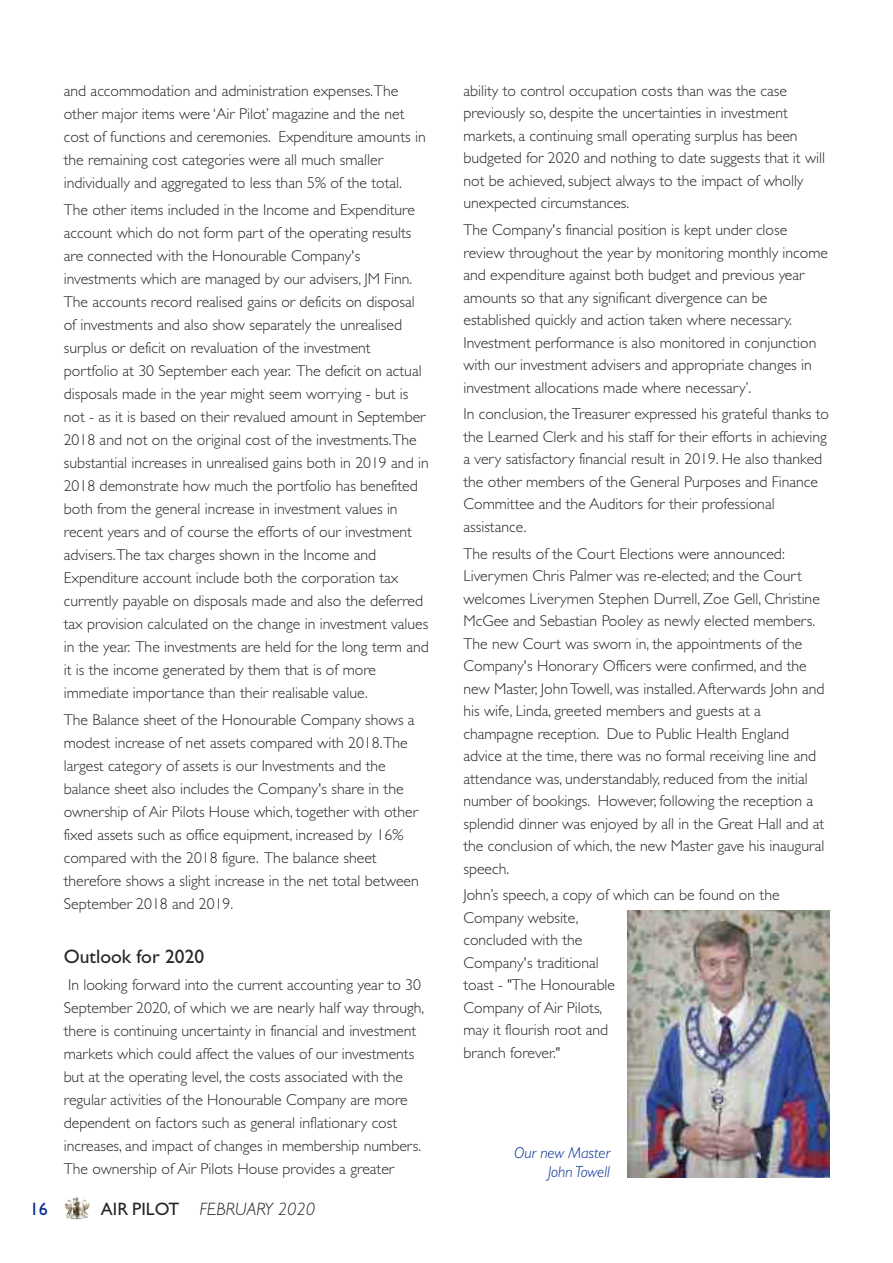
<style>
.page{position:relative;width:893px;height:1263px;background:#fff}
.page>*{position:absolute;margin:0;border:0;box-sizing:border-box;transform-origin:0 0}
.t1{font:19.5px "Gill Sans TT";color:#272627}
.t2{font:italic 300 18px "Gill Sans";color:#272627}
.t3{font:18px "Gill Sans TT";color:#002a92}
.t4{font:300 15.75px/23px "Gill Sans";color:#272627}
.t5{font:italic 300 15.75px/18.9px "Gill Sans";color:#002a92;text-align:right}
.s1{font-family:"Gill Sans TT";font-weight:400;font-style:normal}
</style>
<div class="page">
<img style="left:64px;top:1199px;width:11px;height:15px">
<img style="left:627px;top:910px;width:202px;height:268px">
<p class="t4" style="left:64px;top:80px;width:363px">and accommodation and administration expenses.The other major items were ‘Air Pilot’ magazine and the net cost of functions and ceremonies. Expenditure amounts in the remaining cost categories were all much smaller individually and aggregated to less than 5% of the total.</p>
<p class="t4" style="left:64px;top:200px;width:367px">The other items included in the Income and Expenditure account which do not form part of the operating results are connected with the Honourable Company's investments which are managed by our advisers, JM Finn.<br>The accounts record realised gains or deficits on disposal of investments and also show separately the unrealised surplus or deficit on revaluation of the investment portfolio at 30 September each year. The deficit on actual disposals made in the year might seem worrying - but is not - as it is based on their revalued amount in September 2018 and not on the original cost of the investments.The substantial increases in unrealised gains both in 2019 and in 2018 demonstrate how much the portfolio has benefited both from the general increase in investment values in recent years and of course the efforts of our investment advisers.The tax charges shown in the Income and Expenditure account include both the corporation tax currently payable on disposals made and also the deferred tax provision calculated on the change in investment values in the year. The investments are held for the long term and it is the income generated by them that is of more immediate importance than their realisable value.</p>
<p class="t4" style="left:64px;top:709px;width:357px">The Balance sheet of the Honourable Company shows a modest increase of net assets compared with 2018.The largest category of assets is our Investments and the balance sheet also includes the Company's share in the ownership of Air Pilots House which, together with other fixed assets such as office equipment, increased by 16% compared with the 2018 figure. The balance sheet therefore shows a slight increase in the net total between September 2018 and 2019.</p>
<p class="t1" style="left:64px;top:945px;width:142px">Outlook for 2020</p>
<p class="t4" style="left:64px;top:975px;width:362px">In looking forward into the current accounting year to 30<br>September 2020, of which we are nearly half way through, there is continuing uncertainty in financial and investment markets which could affect the values of our investments but at the operating level, the costs associated with the regular activities of the Honourable Company are more dependent on factors such as general inflationary cost increases, and impact of changes in membership numbers.<br>The ownership of Air Pilots House provides a greater</p>
<p class="t3" style="left:30px;top:1198px;width:19px">16</p>
<p class="t2" style="left:101px;top:1202px;width:216px"><span class="s1">AIR PILOT</span> FEBRUARY 2020</p>
<p class="t4" style="left:463px;top:81px;width:363px;line-height:22.5px">ability to control occupation costs than was the case previously so, despite the uncertainties in investment markets, a continuing small operating surplus has been budgeted for 2020 and nothing to date suggests that it will not be achieved, subject always to the impact of wholly unexpected circumstances.</p>
<p class="t4" style="left:463px;top:220px;width:366px;line-height:22.5px">The Company's financial position is kept under close review throughout the year by monitoring monthly income and expenditure against both budget and previous year amounts so that any significant divergence can be established quickly and action taken where necessary.<br>Investment performance is also monitored in conjunction with our investment advisers and appropriate changes in investment allocations made where necessary’.</p>
<p class="t4" style="left:463px;top:404px;width:367px;line-height:22.5px">In conclusion, theTreasurer expressed his grateful thanks to the Learned Clerk and his staff for their efforts in achieving a very satisfactory financial result in 2019. He also thanked the other members of the General Purposes and Finance Committee and the Auditors for their professional assistance.</p>
<p class="t4" style="left:463px;top:543px;width:363px;line-height:22.5px">The results of the Court Elections were announced:<br>Liverymen Chris Palmer was re-elected; and the Court welcomes Liverymen Stephen Durrell, Zoe Gell, Christine McGee and Sebastian Pooley as newly elected members.<br>The new Court was sworn in, the appointments of the Company's Honorary Officers were confirmed, and the new Master, JohnTowell, was installed.Afterwards John and his wife, Linda, greeted members and guests at a champagne reception. Due to Public Health England advice at the time, there was no formal receiving line and attendance was, understandably, reduced from the initial number of bookings. However, following the reception a splendid dinner was enjoyed by all in the Great Hall and at the conclusion of which, the new Master gave his inaugural speech.</p>
<p class="t4" style="left:463px;top:885px;width:318px;line-height:22.5px">John’s speech, a copy of which can be found on the<br>Company website,<br>concluded with the<br>Company's traditional<br>toast - "The Honourable<br>Company of Air Pilots,<br>may it flourish root and<br>branch forever."</p>
<p class="t5" style="left:514px;top:1145px;width:97px">Our new Master<br>John Towell</p>
</div>
